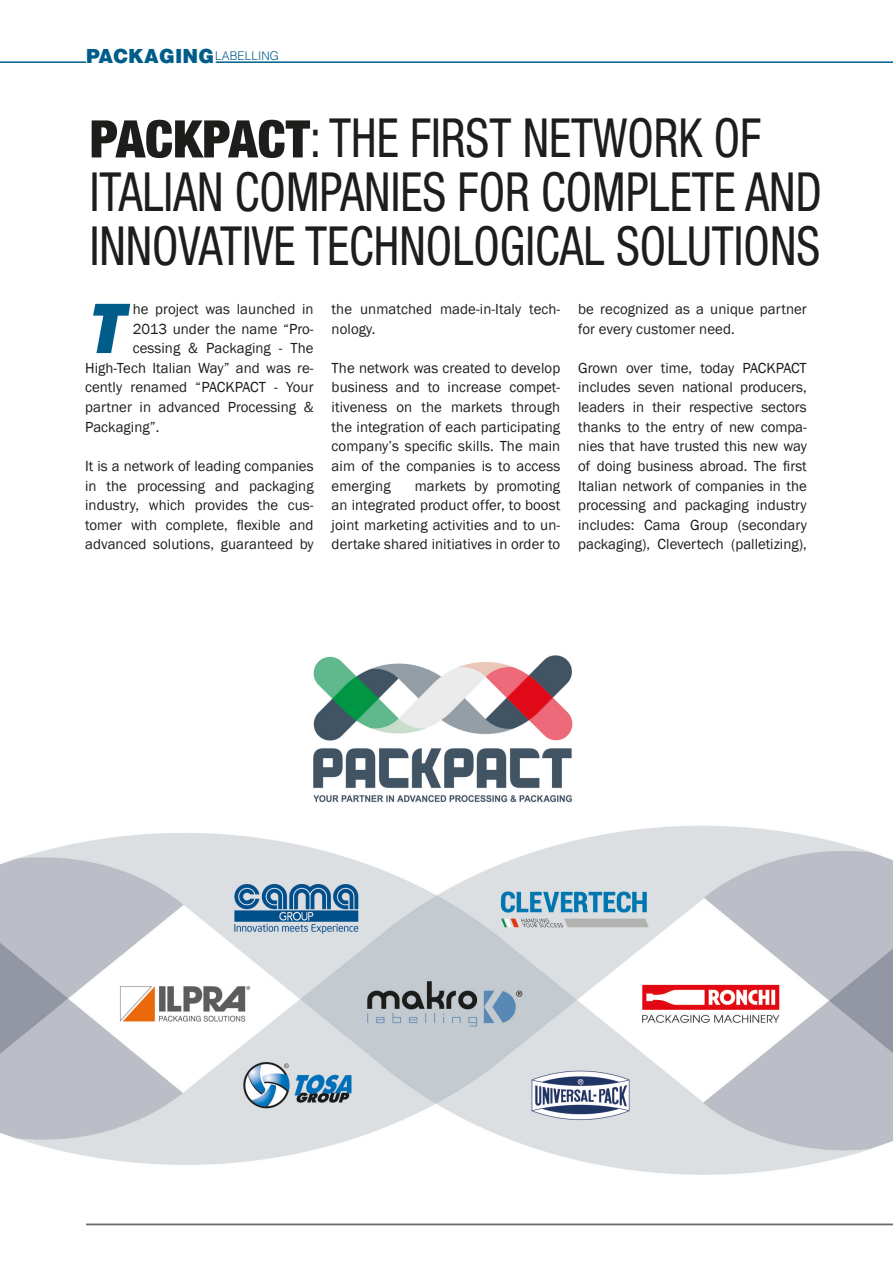
<style>
.page{position:relative;width:893px;height:1263px;background:#fff}
.page>*{position:absolute;margin:0;border:0;box-sizing:border-box;transform-origin:0 0}
.testo_-_ENG{font:italic 800 73.05px "Franklin Gothic Black S Si";color:#005d89}
.TITOLO_light{font:condensed 54px/54px "Helvetica Neue";color:#1d1d1b;scale:.88 1}
.t1{font:900 19.5px "Helvetica";letter-spacing:.01em;color:#005d89}
.testo_-_ENG-2{font:15px/19.6px "Franklin Gothic";letter-spacing:.005em;color:#1d1d1b;text-align:justify}
.t2{font:300 12px "Helvetica";letter-spacing:.01em;color:#005d89}
.s1{font-weight:900;font-size:51.9px}
</style>
<div class="page">
<svg style="left:86px;top:1223px;width:807px;height:3px;background:#a5a5a5"></svg>
<hr style="left:0;top:61px;width:86px;height:2px;background:#005d89">
<hr style="left:216px;top:61px;width:677px;height:2px;background:#005d89">
<img style="left:0;top:655px;width:893px;height:520px">
<p class="t1" style="left:86px;top:43px;width:130px">PACKAGING</p>
<p class="t2" style="left:215px;top:48px;width:65px">LABELLING</p>
<p class="TITOLO_light" style="left:90px;top:111px;width:834px"><span class="s1">PACKPACT</span>: THE FIRST NETWORK OF<br>ITALIAN COMPANIES FOR COMPLETE AND<br>INNOVATIVE TECHNOLOGICAL SOLUTIONS</p>
<p class="testo_-_ENG" style="left:85px;top:287px;width:37px">T</p>
<p class="testo_-_ENG-2" style="left:133px;top:299px;width:182px">he project was launched in</p>
<p class="testo_-_ENG-2" style="left:133px;top:319px;width:182px">2013 under the name “Pro-</p>
<p class="testo_-_ENG-2" style="left:133px;top:339px;width:182px">cessing &amp; Packaging - The</p>
<p class="testo_-_ENG-2" style="left:85px;top:358px;width:230px">High-Tech Italian Way” and was re-</p>
<p class="testo_-_ENG-2" style="left:85px;top:378px;width:230px">cently renamed “PACKPACT - Your</p>
<p class="testo_-_ENG-2" style="left:85px;top:398px;width:230px">partner in advanced Processing &amp;</p>
<p class="testo_-_ENG-2" style="left:85px;top:417px;width:76px">Packaging”.</p>
<p class="testo_-_ENG-2" style="left:85px;top:456px;width:230px">It is a network of leading companies in the processing and packaging industry, which provides the cus&shy;tomer with complete, flexible and advanced solutions, guaranteed by</p>
<p class="testo_-_ENG-2" style="left:332px;top:299px;width:230px">the unmatched made-in-Italy tech&shy;nology.</p>
<p class="testo_-_ENG-2" style="left:332px;top:358px;width:230px">The network was created to develop business and to increase compet&shy;itiveness on the markets through the integration of each participating company’s specific skills. The main aim of the companies is to access emerging</p>
<p class="testo_-_ENG-2" style="left:332px;top:476px;width:230px;text-indent:83px">markets by promoting an integrated product offer, to boost joint marketing activities and to un&shy;dertake shared initiatives in order to</p>
<p class="testo_-_ENG-2" style="left:578px;top:299px;width:230px">be recognized as a unique partner for every customer need.</p>
<p class="testo_-_ENG-2" style="left:578px;top:358px;width:230px">Grown over time, today PACKPACT includes seven national producers, leaders in their respective sectors thanks to the entry of new compa&shy;nies that have trusted this new way of doing business abroad. The first Italian network of companies in the processing and packaging industry includes: Cama Group (secondary packaging), Clevertech (palletizing),</p>
</div>
